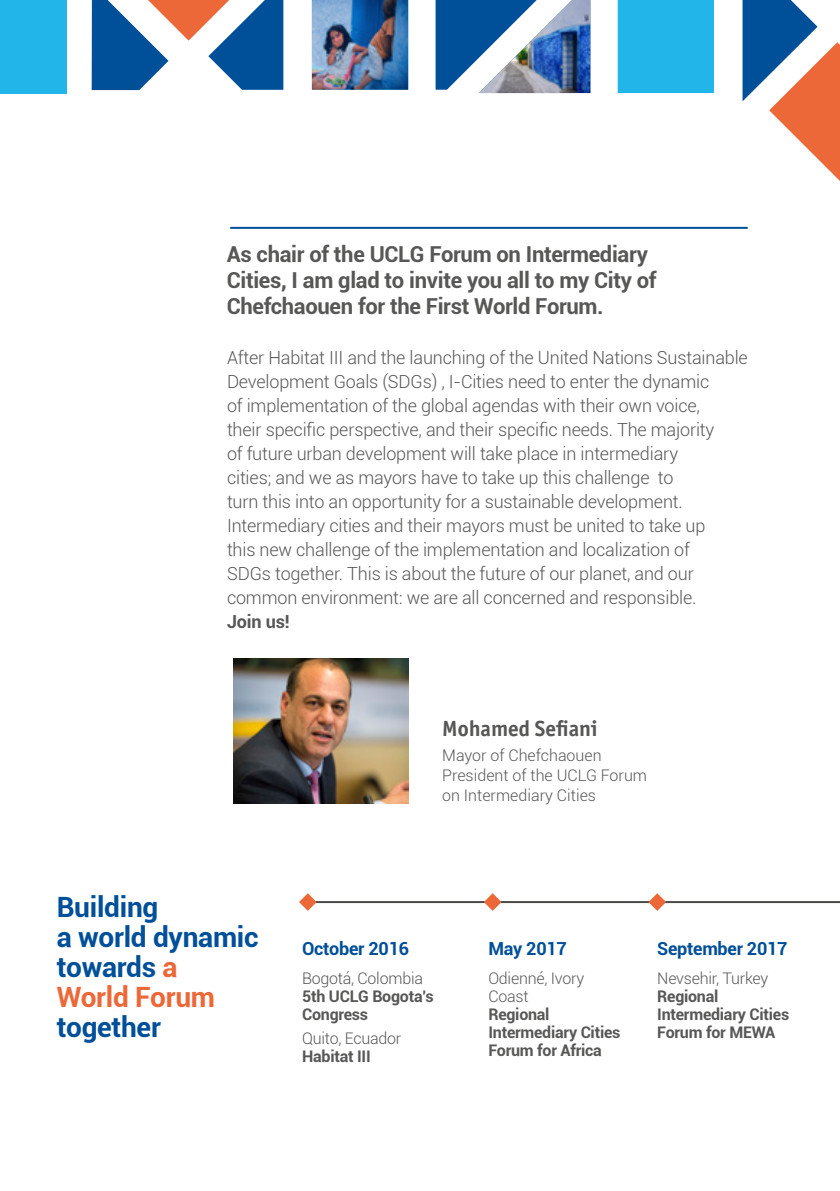
<style>
.page{position:relative;width:840px;height:1191px;background:#fff}
.page>*{position:absolute;margin:0;border:0;box-sizing:border-box;transform-origin:0 0}
.t1{font:700 28px/30px "Roboto";letter-spacing:-.01em;color:#004f99}
.t2{font:700 22px/26px "Roboto";letter-spacing:-.015em;color:#575756}
.t3{font:22px "Officina San ITC Bold OS";color:#575756}
.t4{font:300 18px/24px "Roboto";letter-spacing:-.01em;color:#575756}
.t5{font:700 18px "Roboto";letter-spacing:-.015em;color:#004f99}
.t6{font:700 18px "Roboto";letter-spacing:-.01em;color:#575756}
.t7{font:300 16px/20px "Roboto";letter-spacing:-.01em;color:#575756}
.t8{font:700 16px/18px "Roboto";letter-spacing:-.015em;color:#575756}
.s1{color:#ec6839}
</style>
<div class="page">
<img style="left:233px;top:659px;width:175px;height:144px">
<hr style="left:307px;top:901px;width:532px;height:2px;background:#4a4a49">
<hr style="left:231px;top:227px;width:515px;height:2px;background:#004f99">
<svg style="left:299px;top:893px;width:17px;height:18px"></svg>
<svg style="left:483px;top:893px;width:18px;height:18px"></svg>
<svg style="left:648px;top:893px;width:17px;height:18px"></svg>
<div style="left:617px;top:0;width:96px;height:93px;background:#21b5ea"></div>
<svg style="left:742px;top:0;width:97px;height:180px"></svg>
<img style="left:435px;top:0;width:155px;height:93px">
<img style="left:312px;top:0;width:96px;height:90px">
<svg style="left:92px;top:0;width:191px;height:90px"></svg>
<div style="left:0;top:0;width:67px;height:93px;background:#21b5ea"></div>
<p class="t2" style="left:227px;top:240px;width:431px">As chair of the UCLG Forum on Intermediary<br>Cities, I am glad to invite you all to my City of<br>Chefchaouen for the First World Forum.</p>
<p class="t4" style="left:227px;top:345px;width:522px">After Habitat III and the launching of the United Nations Sustainable Development Goals (SDGs) , I-Cities need to enter the dynamic<br>of implementation of the global agendas with their own voice,<br>their specific perspective, and their specific needs. The majority<br>of future urban development will take place in intermediary<br>cities; and we as mayors have to take up this challenge to<br>turn this into an opportunity for a sustainable development.<br>Intermediary cities and their mayors must be united to take up<br>this new challenge of the implementation and localization of<br>SDGs together. This is about the future of our planet, and our common environment: we are all concerned and responsible.</p>
<p class="t6" style="left:227px;top:609px;width:64px">Join us!</p>
<h1 class="t1" style="left:57px;top:891px;width:203px">Building<br>a world dynamic towards <span class="s1">a<br>World Forum</span></h1>
<h1 class="t1" style="left:57px;top:1011px;width:106px">together</h1>
<p class="t3" style="left:442px;top:714px;width:157px">Mohamed Sefiani</p>
<p class="t7" style="left:442px;top:745px;width:206px">Mayor of Chefchaouen<br>President of the UCLG Forum on Intermediary Cities</p>
<p class="t5" style="left:302px;top:936px;width:108px">October 2016</p>
<p class="t7" style="left:302px;top:968px;width:122px">Bogotá, Colombia</p>
<p class="t8" style="left:302px;top:987px;width:133px">5th UCLG Bogota’s<br>Congress</p>
<p class="t7" style="left:302px;top:1027px;width:101px">Quito, Ecuador</p>
<p class="t8" style="left:302px;top:1046px;width:70px">Habitat III</p>
<p class="t5" style="left:488px;top:936px;width:80px">May 2017</p>
<p class="t7" style="left:488px;top:969px;width:97px;line-height:18px">Odienné, Ivory<br>Coast</p>
<p class="t8" style="left:488px;top:1005px;width:133px">Regional<br>Intermediary Cities<br>Forum for Africa</p>
<p class="t5" style="left:657px;top:936px;width:132px">September 2017</p>
<p class="t7" style="left:657px;top:968px;width:112px">Nevsehir, Turkey</p>
<p class="t8" style="left:657px;top:987px;width:133px">Regional<br>Intermediary Cities<br>Forum for MEWA</p>
</div>
